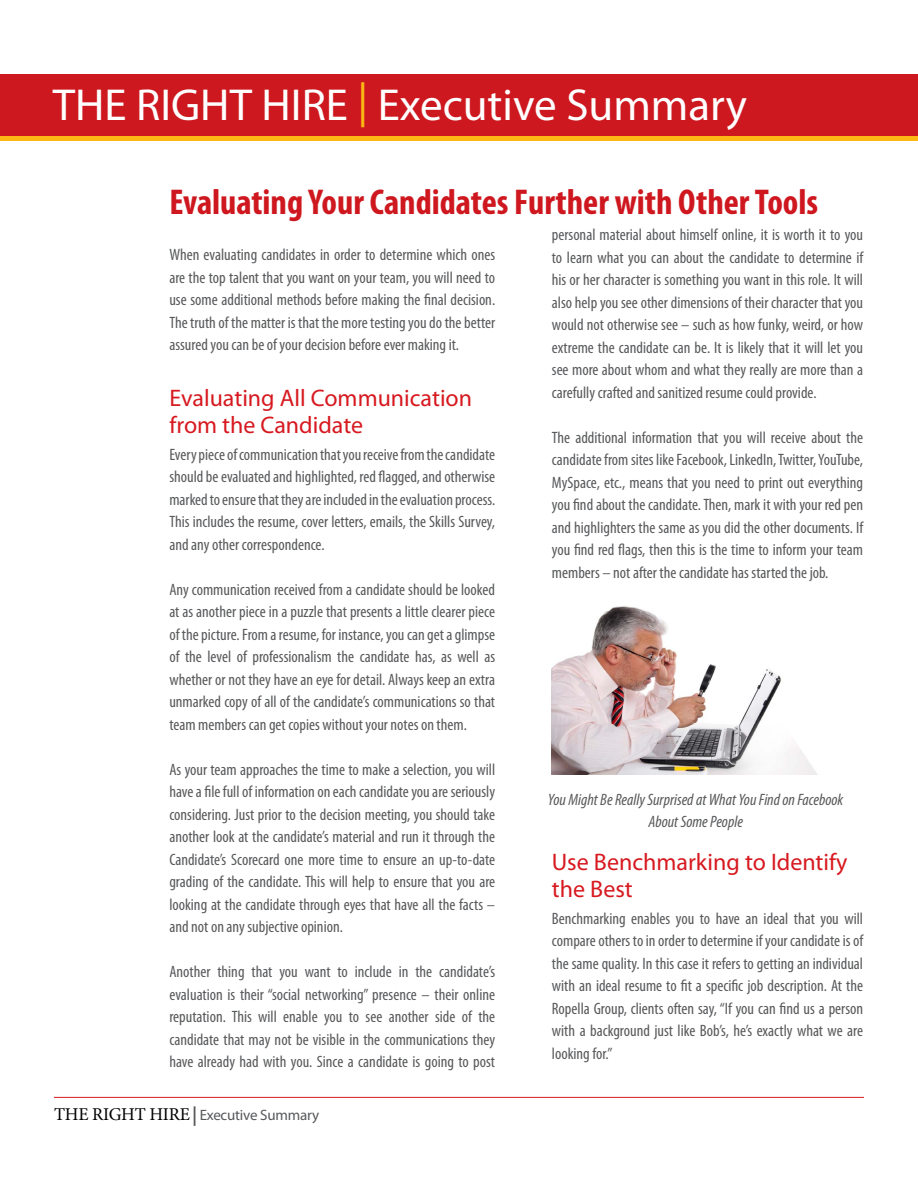
<style>
.page{position:relative;width:918px;height:1188px;background:#fff}
.page>*{position:absolute;margin:0;border:0;box-sizing:border-box;transform-origin:0 0}
.t1{font:45px "Myriad Pro";color:#fff}
.t2{font:700 condensed 36px "Myriad Pro";color:#ce171e}
.t3{font:24px/27px "Myriad Pro";color:#d71920}
.t4{font:condensed 16.5px/22.5px "Myriad Pro";color:#58595b;text-align:justify}
.t5{font:italic condensed 16.5px/22.5px "Myriad Pro";color:#58595b;text-align:center}
.t6{font:15px "Myriad Pro";letter-spacing:-.015em;color:#58595b}
.s1{color:#fdb913}
.s2{font-family:"Minion Pro";font-size:18px;color:#000}
.s3{font-weight:600;font-size:19.5px}
</style>
<div class="page">
<div style="left:1px;top:76px;width:917px;height:65px;background:#fdb813"></div>
<img style="left:552px;top:606px;width:266px;height:169px">
<hr style="left:54px;top:1097px;width:810px;height:1px;background:#d71920">
<div style="left:0;top:74px;width:918px;height:62px;background:#ce181f"></div>
<h1 class="t1" style="left:53px;top:77px;width:696px">THE RIGHT HIRE <span class="s1">|</span> Executive Summary</h1>
<h2 class="t2" style="left:169px;top:179px;width:650px">Evaluating Your Candidates Further with Other Tools</h2>
<p class="t4" style="left:169px;top:243px;width:327px">When evaluating candidates in order to determine which ones are the top talent that you want on your team, you will need to use some additional methods before making the final decision.<br>The truth of the matter is that the more testing you do the better assured you can be of your decision before ever making it.</p>
<h3 class="t3" style="left:169px;top:384px;width:304px">Evaluating All Communication from the Candidate</h3>
<p class="t4" style="left:169px;top:443px;width:327px">Every piece of communication that you receive from the candidate should be evaluated and highlighted, red flagged, and otherwise marked to ensure that they are included in the evaluation process.<br>This includes the resume, cover letters, emails, the Skills Survey, and any other correspondence.</p>
<p class="t4" style="left:169px;top:578px;width:327px">Any communication received from a candidate should be looked at as another piece in a puzzle that presents a little clearer piece of the picture. From a resume, for instance, you can get a glimpse of the level of professionalism the candidate has, as well as whether or not they have an eye for detail. Always keep an extra unmarked copy of all of the candidate’s communications so that team members can get copies without your notes on them.</p>
<p class="t4" style="left:169px;top:758px;width:327px">As your team approaches the time to make a selection, you will have a file full of information on each candidate you are seriously considering. Just prior to the decision meeting, you should take another look at the candidate’s material and run it through the Candidate’s Scorecard one more time to ensure an up-to-date grading of the candidate. This will help to ensure that you are looking at the candidate through eyes that have all the facts – and not on any subjective opinion.</p>
<p class="t4" style="left:169px;top:960px;width:327px">Another thing that you want to include in the candidate’s evaluation is their “social networking” presence – their online reputation. This will enable you to see another side of the candidate that may not be visible in the communications they have already had with you. Since a candidate is going to post</p>
<p class="t6" style="left:54px;top:1106px;width:267px"><span class="s2">THE RIGHT HIRE</span><span class="s3">|</span> Executive Summary</p>
<p class="t4" style="left:552px;top:223px;width:313px">personal material about himself online, it is worth it to you to learn what you can about the candidate to determine if his or her character is something you want in this role. It will also help you see other dimensions of their character that you would not otherwise see – such as how funky, weird, or how extreme the candidate can be. It is likely that it will let you see more about whom and what they really are more than a carefully crafted and sanitized resume could provide.</p>
<p class="t4" style="left:552px;top:426px;width:313px">The additional information that you will receive about the candidate from sites like Facebook, LinkedIn, Twitter, YouTube, MySpace, etc., means that you need to print out everything you find about the candidate. Then, mark it with your red pen and highlighters the same as you did the other documents. If you find red flags, then this is the time to inform your team members – not after the candidate has started the job.</p>
<p class="t5" style="left:548px;top:788px;width:297px">You Might Be Really Surprised at What You Find on Facebook<br>About Some People</p>
<h3 class="t3" style="left:552px;top:848px;width:297px">Use Benchmarking to Identify the Best</h3>
<p class="t4" style="left:552px;top:907px;width:313px">Benchmarking enables you to have an ideal that you will compare others to in order to determine if your candidate is of the same quality. In this case it refers to getting an individual with an ideal resume to fit a specific job description. At the Ropella Group, clients often say, “If you can find us a person with a background just like Bob’s, he’s exactly what we are looking for.”</p>
</div>
